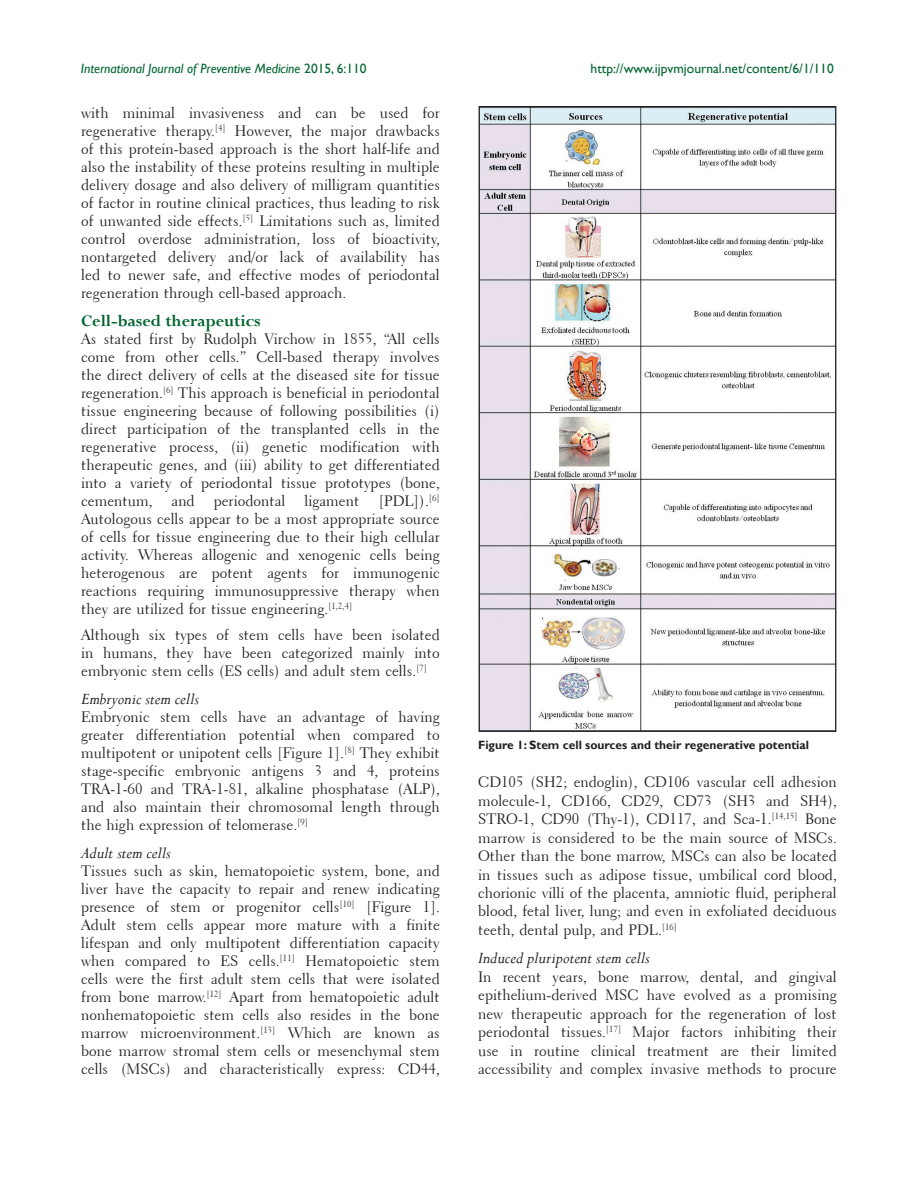
<style>
.page{position:relative;width:918px;height:1188px;background:#fff}
.page>*{position:absolute;margin:0;border:0;box-sizing:border-box;transform-origin:0 0}
.t1{font:italic 18px "Perpetua";color:#231f20}
.t2{font:700 18px "Perpetua";color:#00652e}
.TX{font:15px/18px "Transitional 521 BT Roman A";color:#231f20;text-align:justify}
.t3{font:italic 13.5px "Gill Sans";color:#00652e}
.t4{font:13.5px "Gill Sans";color:#00652e}
.FGC{font:700 12px "Gill Sans";color:#231f20}
.s1{font-style:normal}
</style>
<div class="page">
<img style="left:481px;top:108px;width:353px;height:622px">
<p class="t3" style="left:81px;top:61px;width:287px">International Journal of Preventive Medicine <span class="s1">2015, 6:110</span></p>
<p class="t4" style="left:591px;top:61px;width:245px">http://www.ijpvmjournal.net/content/6/1/110</p>
<p class="TX" style="left:81px;top:104px;width:360px">with minimal invasiveness and can be used for regenerative therapy.<sup>[4]</sup> However, the major drawbacks of this protein‑based approach is the short half‑life and also the instability of these proteins resulting in multiple delivery dosage and also delivery of milligram quantities of factor in routine clinical practices, thus leading to risk of unwanted side effects.<sup>[5]</sup> Limitations such as, limited control overdose administration, loss of bioactivity, nontargeted delivery and/or lack of availability has led to newer safe, and effective modes of periodontal regeneration through cell‑based approach.</p>
<h2 class="t2" style="left:81px;top:309px;width:181px">Cell‑based therapeutics</h2>
<p class="TX" style="left:81px;top:330px;width:360px">As stated first by Rudolph Virchow in 1855, “All cells come from other cells.” Cell‑based therapy involves the direct delivery of cells at the diseased site for tissue regeneration.<sup>[6]</sup> This approach is beneficial in periodontal tissue engineering because of following possibilities (i) direct participation of the transplanted cells in the regenerative process, (ii) genetic modification with therapeutic genes, and (iii) ability to get differentiated into a variety of periodontal tissue prototypes (bone, cementum,</p>
<p class="TX" style="left:81px;top:492px;width:360px;text-indent:297px">[PDL]).<sup>[6] </sup>Autologous cells appear to be a most appropriate source of cells for tissue engineering due to their high cellular activity. Whereas allogenic and xenogenic cells being heterogenous are potent agents for immunogenic reactions requiring immunosuppressive therapy when they are utilized for tissue engineering.<sup>[1,2,4]</sup></p>
<p class="TX" style="left:81px;top:626px;width:360px">Although six types of stem cells have been isolated in humans, they have been categorized mainly into embryonic stem cells (ES cells) and adult stem cells.<sup>[7]</sup></p>
<h3 class="t1" style="left:81px;top:688px;width:119px">Embryonic stem cells</h3>
<p class="TX" style="left:81px;top:708px;width:360px">Embryonic stem cells have an advantage of having greater differentiation potential when compared to multipotent or unipotent cells [Figure 1].<sup>[8]</sup> They exhibit stage‑specific embryonic antigens 3 and 4, proteins TRA‑1‑60 and TRA‑1‑81, alkaline phosphatase (ALP), and also maintain their chromosomal length through the high expression of telomerase.<sup>[9]</sup></p>
<h3 class="t1" style="left:81px;top:842px;width:91px">Adult stem cells</h3>
<p class="TX" style="left:81px;top:862px;width:360px">Tissues such as skin, hematopoietic system, bone, and liver have the capacity to repair and renew indicating presence of stem or progenitor cells<sup>[10]</sup> [Figure 1].<br>Adult stem cells appear more mature with a finite lifespan and only multipotent differentiation capacity when compared to ES cells.<sup>[11]</sup> Hematopoietic stem cells were the first adult stem cells that were isolated from bone marrow.<sup>[12]</sup> Apart from hematopoietic adult nonhematopoietic stem cells also resides in the bone marrow microenvironment.<sup>[13]</sup> Which are known as bone marrow stromal stem cells or mesenchymal stem cells (MSCs) and characteristically express: CD44,</p>
<p class="TX" style="left:172px;top:492px;width:25px">and</p>
<p class="TX" style="left:214px;top:492px;width:73px">periodontal</p>
<p class="TX" style="left:304px;top:492px;width:56px">ligament</p>
<p class="FGC" style="left:478px;top:738px;width:333px">Figure 1: Stem cell sources and their regenerative potential</p>
<p class="TX" style="left:478px;top:773px;width:360px;line-height:18.5px">CD105 (SH2; endoglin), CD106 vascular cell adhesion molecule‑1, CD166, CD29, CD73 (SH3 and SH4), STRO‑1, CD90 (Thy‑1), CD117, and Sca‑1.<sup>[14,15]</sup> Bone marrow is considered to be the main source of MSCs.<br>Other than the bone marrow, MSCs can also be located in tissues such as adipose tissue, umbilical cord blood, chorionic villi of the placenta, amniotic fluid, peripheral blood, fetal liver, lung; and even in exfoliated deciduous teeth, dental pulp, and PDL.<sup>[16]</sup></p>
<h3 class="t1" style="left:478px;top:947px;width:173px">Induced pluripotent stem cells</h3>
<p class="TX" style="left:478px;top:968px;width:360px;line-height:18.5px">In recent years, bone marrow, dental, and gingival epithelium‑derived MSC have evolved as a promising new therapeutic approach for the regeneration of lost periodontal tissues.<sup>[17]</sup> Major factors inhibiting their use in routine clinical treatment are their limited accessibility and complex invasive methods to procure</p>
</div>
